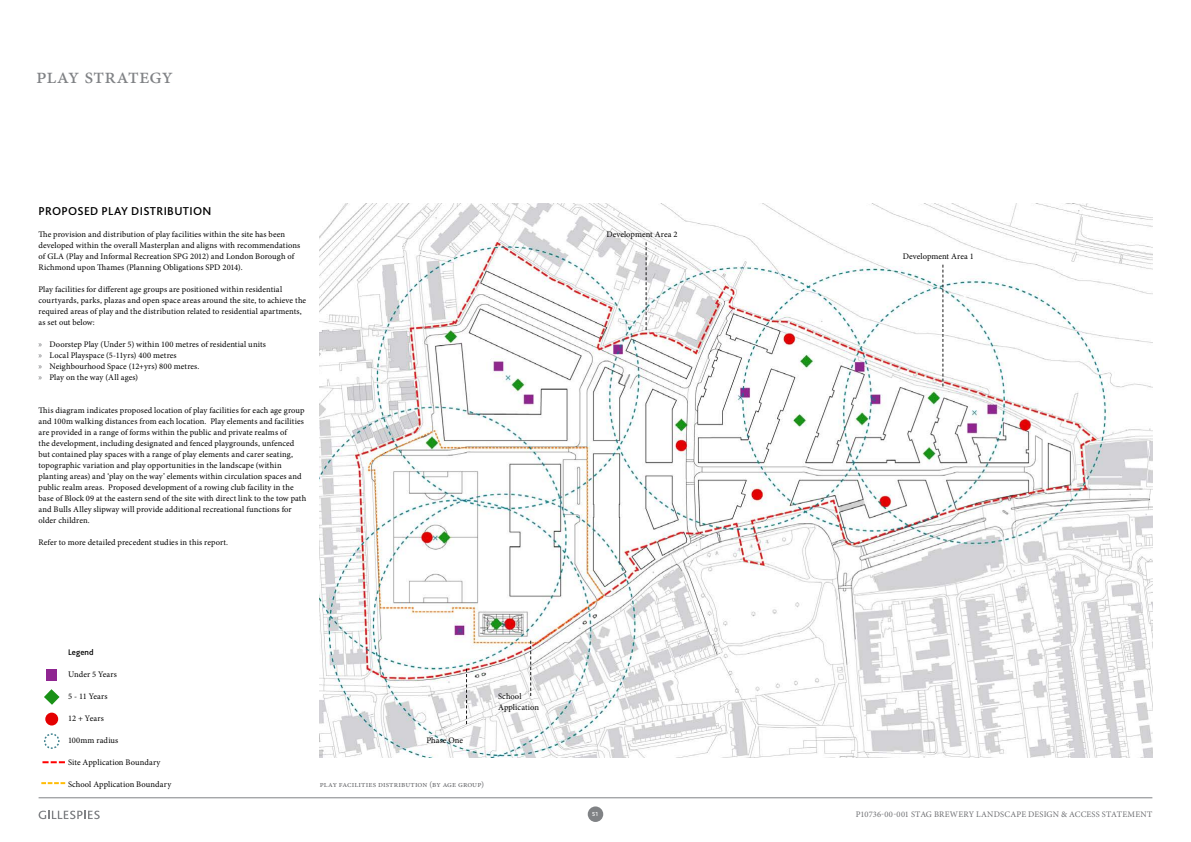
<style>
.page{position:relative;width:1191px;height:842px;background:#fff}
.page>*{position:absolute;margin:0;border:0;box-sizing:border-box;transform-origin:0 0}
.t1{font:22px "Minion Pro";letter-spacing:-.005em;color:#808285}
.t2{font:500 12px "Bliss 2";letter-spacing:.085em;color:#000}
.t3{font:8.5px/11px "Minion Pro";letter-spacing:.01em;color:#000}
.t4{font:8.5px "Minion Pro";letter-spacing:.015em;color:#6d6e71}
.t5{font:500 8.5px "Bliss 2";color:#000}
.t6{font:500 6px "Bliss 2";color:#fff}
.s1{font-family:"Myriad Pro";color:#6d6e71}
</style>
<div class="page">
<div style="left:588px;top:806px;width:15px;height:16px;background:#808285;border-radius:50%"></div>
<svg style="left:39px;top:811px;width:61px;height:8px"></svg>
<hr style="left:39px;top:798px;width:1113px;height:1px;background:#808285">
<img style="left:320px;top:204px;width:832px;height:553px">
<svg style="left:942px;top:265px;width:1px;height:121px"></svg>
<svg style="left:466px;top:669px;width:1px;height:55px"></svg>
<svg style="left:530px;top:641px;width:1px;height:55px"></svg>
<svg style="left:645px;top:242px;width:1px;height:88px"></svg>
<div style="left:46px;top:669px;width:11px;height:11px;background:#8f2591"></div>
<svg style="left:44px;top:689px;width:16px;height:16px"></svg>
<div style="left:45px;top:713px;width:13px;height:12px;background:#e40001;border-radius:50%"></div>
<svg style="left:44px;top:733px;width:16px;height:16px"></svg>
<svg style="left:43px;top:761px;width:21px;height:2px"></svg>
<svg style="left:42px;top:782px;width:22px;height:2px"></svg>
<h1 class="t1" style="left:36px;top:61px;width:138px">play strategy</h1>
<h2 class="t2" style="left:39px;top:203px;width:174px">PROPOSED PLAY DISTRIBUTION</h2>
<p class="t3" style="left:39px;top:228px;width:263px">The provision and distribution of play facilities within the site has been developed within the overall Masterplan and aligns with recommendations of GLA (Play and Informal Recreation SPG 2012) and London Borough of Richmond upon Thames (Planning Obligations SPD 2014).</p>
<p class="t3" style="left:39px;top:283px;width:269px">Play facilities for different age groups are positioned within residential courtyards, parks, plazas and open space areas around the site, to achieve the required areas of play and the distribution related to residential apartments, as set out below:</p>
<p class="t3" style="left:39px;top:338px;width:229px"><span class="s1">»</span> Doorstep Play (Under 5) within 100 metres of residential units <span class="s1">»</span> Local Playspace (5-11yrs) 400 metres<br><span class="s1">»</span> Neighbourhood Space (12+yrs) 800 metres.<br><span class="s1">»</span> Play on the way (All ages)</p>
<p class="t3" style="left:39px;top:404px;width:269px">This diagram indicates proposed location of play facilities for each age group and 100m walking distances from each location. Play elements and facilities are provided in a range of forms within the public and private realms of<br>the development, including designated and fenced playgrounds, unfenced but contained play spaces with a range of play elements and carer seating, topographic variation and play opportunities in the landscape (within planting areas) and ‘play on the way’ elements within circulation spaces and public realm areas. Proposed development of a rowing club facility in the base of Block 09 at the eastern send of the site with direct link to the tow path and Bulls Alley slipway will provide additional recreational functions for older children.</p>
<p class="t3" style="left:39px;top:536px;width:191px">Refer to more detailed precedent studies in this report.</p>
<p class="t5" style="left:68px;top:646px;width:27px">Legend</p>
<p class="t3" style="left:68px;top:668px;width:50px">Under 5 Years</p>
<p class="t3" style="left:68px;top:690px;width:41px">5 - 11 Years</p>
<p class="t3" style="left:68px;top:712px;width:37px">12 + Years</p>
<p class="t3" style="left:68px;top:734px;width:52px">100mm radius</p>
<p class="t3" style="left:68px;top:756px;width:94px">Site Application Boundary</p>
<p class="t3" style="left:68px;top:778px;width:105px">School Application Boundary</p>
<p class="t3" style="left:426px;top:734px;width:38px">Phase One</p>
<p class="t3" style="left:498px;top:690px;width:43px">School<br>Application</p>
<p class="t4" style="left:320px;top:778px;width:166px">play facilities distribution (by age group)</p>
<p class="t3" style="left:606px;top:228px;width:73px">Development Area 2</p>
<p class="t3" style="left:902px;top:250px;width:73px">Development Area 1</p>
<p class="t6" style="left:592px;top:810px;width:7px">51</p>
<p class="t4" style="left:856px;top:808px;width:298px">P10736-00-001 STAG BREWERY LANDSCAPE DESIGN &amp; ACCESS STATEMENT</p>
</div>
